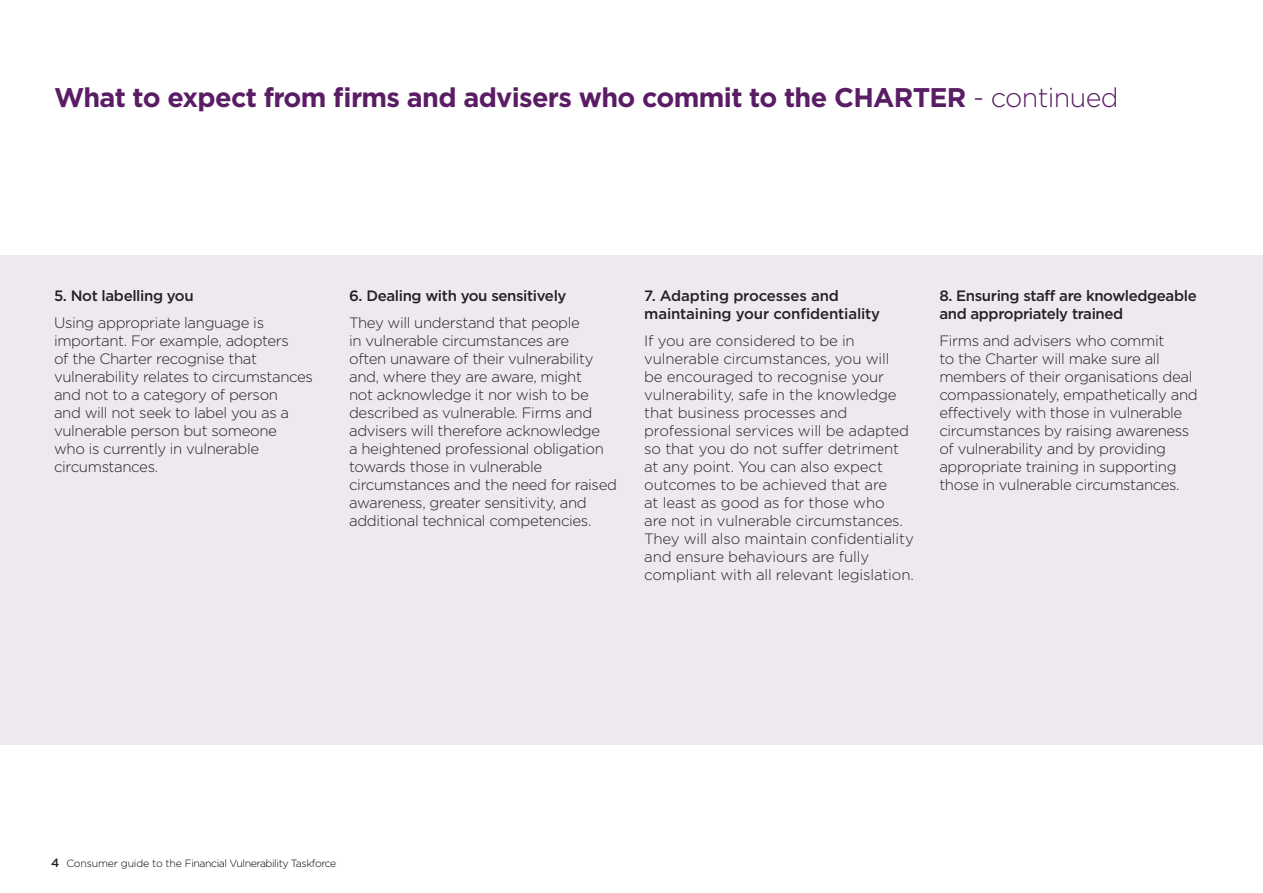
<style>
.page{position:relative;width:1263px;height:893px;background:#fff}
.page>*{position:absolute;margin:0;border:0;box-sizing:border-box;transform-origin:0 0}
.t1{font:700 27px "Gotham";letter-spacing:-.025em;color:#5a1c64}
.t2{font:300 15px/18px "Gotham";letter-spacing:-.025em;color:#212225}
.t3{font:500 15px/18px "Gotham";letter-spacing:-.025em;color:#212225}
.t4{font:300 10.5px "Gotham";letter-spacing:-.04em;color:#000}
.s1{font-weight:300}
.s2{font-weight:500;font-size:12px;color:#212225}
</style>
<div class="page">
<div style="left:0;top:255px;width:1263px;height:489px;background:#efe8f0"></div>
<h1 class="t1" style="left:54px;top:81px;width:1066px">What to expect from firms and advisers who commit to the CHARTER <span class="s1">- continued</span></h1>
<p class="t3" style="left:54px;top:287px;width:141px">5. Not labelling you</p>
<p class="t2" style="left:54px;top:313px;width:261px">Using appropriate language is important. For example, adopters<br>of the Charter recognise that vulnerability relates to circumstances and not to a category of person<br>and will not seek to label you as a vulnerable person but someone<br>who is currently in vulnerable circumstances.</p>
<p class="t3" style="left:349px;top:287px;width:219px">6. Dealing with you sensitively</p>
<p class="t2" style="left:349px;top:313px;width:269px">They will understand that people<br>in vulnerable circumstances are<br>often unaware of their vulnerability and, where they are aware, might<br>not acknowledge it nor wish to be described as vulnerable. Firms and advisers will therefore acknowledge<br>a heightened professional obligation towards those in vulnerable circumstances and the need for raised awareness, greater sensitivity, and additional technical competencies.</p>
<p class="t3" style="left:644px;top:287px;width:237px">7. Adapting processes and maintaining your confidentiality</p>
<p class="t2" style="left:644px;top:331px;width:271px">If you are considered to be in vulnerable circumstances, you will<br>be encouraged to recognise your vulnerability, safe in the knowledge that business processes and professional services will be adapted so that you do not suffer detriment at any point. You can also expect outcomes to be achieved that are<br>at least as good as for those who<br>are not in vulnerable circumstances.<br>They will also maintain confidentiality and ensure behaviours are fully compliant with all relevant legislation.</p>
<p class="t3" style="left:939px;top:287px;width:259px">8. Ensuring staff are knowledgeable and appropriately trained</p>
<p class="t2" style="left:939px;top:331px;width:260px">Firms and advisers who commit<br>to the Charter will make sure all members of their organisations deal compassionately, empathetically and effectively with those in vulnerable circumstances by raising awareness of vulnerability and by providing appropriate training in supporting those in vulnerable circumstances.</p>
<p class="t4" style="left:51px;top:857px;width:287px"><span class="s2">4</span> Consumer guide to the Financial Vulnerability Taskforce</p>
</div>
